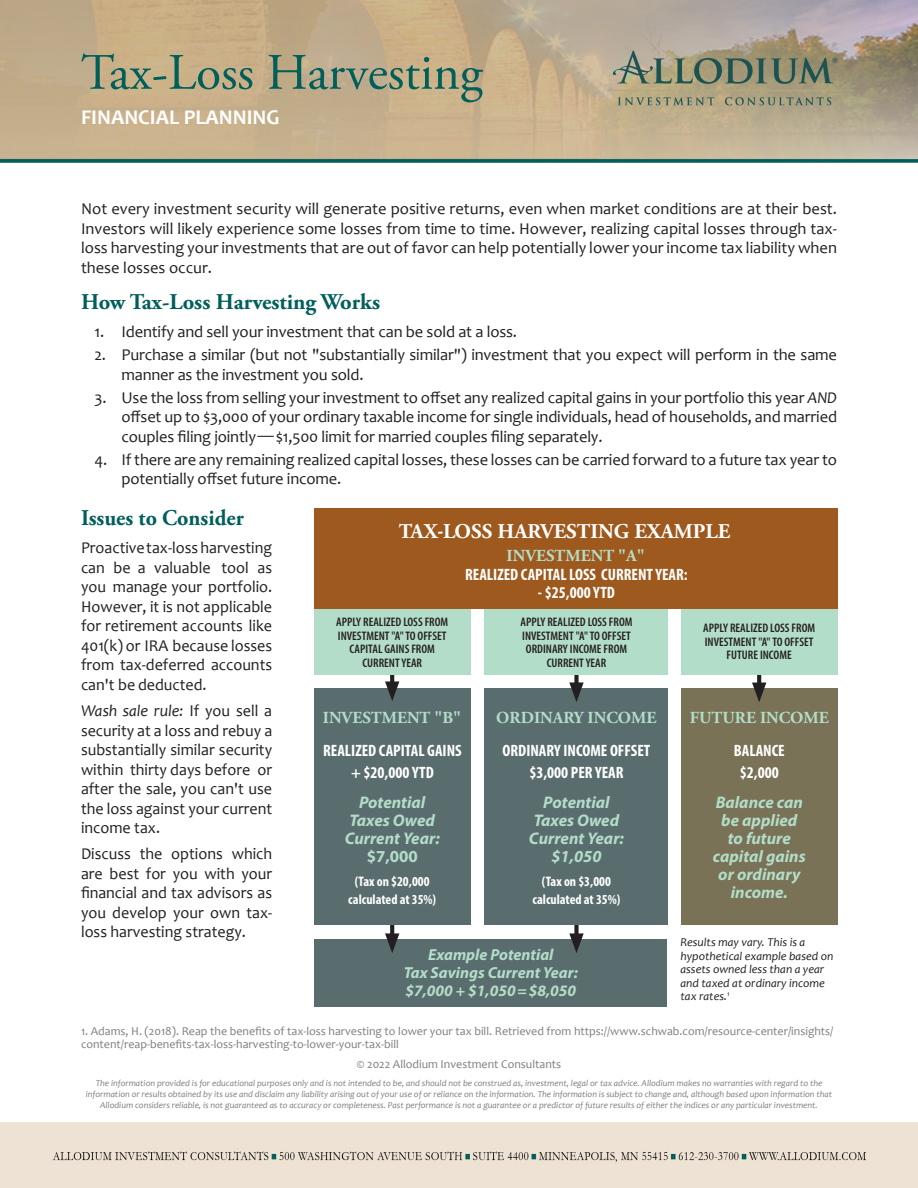
<style>
.page{position:relative;width:918px;height:1188px;background:#fff}
.page>*{position:absolute;margin:0;border:0;box-sizing:border-box;transform-origin:0 0}
.t1{font:51px "Adobe Garamond Pro";color:#005f5a}
.t2{font:700 22.5px "Adobe Garamond Pro";color:#005f5a}
.t3{font:700 21px "Adobe Garamond Pro";color:#fff}
.t4{font:700 21px "Candara";color:#fff}
.t5{font:italic 700 16.8px/18px "Myriad Pro";color:#b3ddc8;text-align:center}
.t6{font:700 16.8px "Adobe Garamond Pro";color:#b3ddc8}
.t7{font:700 16.8px "Myriad Pro";color:#b3ddc8}
.t8{font:16.5px/19.5px "Candara";letter-spacing:-.01em;color:#231f20;text-align:justify}
.t9{font:700 condensed 16.5px "Myriad Pro";color:#fff}
.t10{font:italic 700 16.05px/18px "Myriad Pro";color:#b3ddc8;text-align:center}
.t11{font:700 condensed 13.8px/18px "Myriad Pro";color:#fff;text-align:center}
.t12{font:600 condensed 12.45px/13.5px "Myriad Pro";color:#231f20;text-align:center}
.t13{font:12px/13.5px "Candara";color:#7f7f7f}
.t14{font:italic 12px/13.5px "Candara";color:#231f20}
.t15{font:italic 9px/10.8px "Candara";color:#7f7f7f;text-align:center}
.s1{font-style:italic}
.s2{font-family:"Candara"}
</style>
<div class="page">
<div style="left:315px;top:939px;width:352px;height:68px;background:#5a6d6e"></div>
<div style="left:574px;top:919px;width:5px;height:22px;background:#231f20"></div>
<svg style="left:569px;top:933px;width:15px;height:20px"></svg>
<svg style="left:390px;top:925px;width:4px;height:8px"></svg>
<svg style="left:385px;top:933px;width:14px;height:20px"></svg>
<img style="left:0;top:0;width:918px;height:163px">
<img style="left:0;top:1122px;width:918px;height:66px">
<img style="left:600px;top:45px;width:250px;height:65px">
<div style="left:314px;top:688px;width:157px;height:237px;background:#5a6d6e"></div>
<div style="left:484px;top:688px;width:183px;height:237px;background:#5a6d6e"></div>
<div style="left:681px;top:688px;width:157px;height:237px;background:#797257"></div>
<svg style="left:390px;top:675px;width:4px;height:6px"></svg>
<svg style="left:385px;top:681px;width:14px;height:20px"></svg>
<div style="left:574px;top:671px;width:5px;height:19px;background:#231f20"></div>
<svg style="left:569px;top:682px;width:15px;height:20px"></svg>
<svg style="left:757px;top:675px;width:4px;height:8px"></svg>
<svg style="left:752px;top:683px;width:14px;height:19px"></svg>
<div style="left:314px;top:604px;width:157px;height:71px;background:#b3ddc8"></div>
<div style="left:681px;top:603px;width:157px;height:72px;background:#b2ddc8"></div>
<div style="left:485px;top:604px;width:183px;height:71px;background:#b2ddc8"></div>
<div style="left:314px;top:509px;width:524px;height:100px;background:#9e591e"></div>
<p class="t1" style="left:81px;top:42px;width:403px">Tax-Loss Harvesting</p>
<p class="t4" style="left:81px;top:104px;width:200px">FINANCIAL PLANNING</p>
<p class="t8" style="left:81px;top:199px;width:758px">Not every investment security will generate positive returns, even when market conditions are at their best.<br>Investors will likely experience some losses from time to time. However, realizing capital losses through tax&shy;loss harvesting your investments that are out of favor can help potentially lower your income tax liability when these losses occur.</p>
<p class="t2" style="left:81px;top:289px;width:301px">How Tax-Loss Harvesting Works</p>
<p class="t8" style="left:94px;top:322px;width:424px">1. Identify and sell your investment that can be sold at a loss.</p>
<p class="t8" style="left:122px;top:345px;width:717px;text-indent:-27px">2. Purchase a similar (but not "substantially similar") investment that you expect will perform in the same manner as the investment you sold.</p>
<p class="t8" style="left:122px;top:388px;width:717px;text-indent:-27px">3. Use the loss from selling your investment to offset any realized capital gains in your portfolio this year <span class="s1">AND </span>offset up to $3,000 of your ordinary taxable income for single individuals, head of households, and married couples filing jointly—$1,500 limit for married couples filing separately.</p>
<p class="t8" style="left:122px;top:450px;width:717px;text-indent:-27px">4. If there are any remaining realized capital losses, these losses can be carried forward to a future tax year to potentially offset future income.</p>
<p class="t2" style="left:81px;top:505px;width:164px">Issues to Consider</p>
<p class="t8" style="left:81px;top:538px;width:193px">Proactive tax-loss harvesting can be a valuable tool as you manage your portfolio.<br>However, it is not applicable for retirement accounts like 401(k) or IRA because losses from tax-deferred accounts can't be deducted.</p>
<p class="t8" style="left:81px;top:701px;width:193px"><span class="s1">Wash sale rule:</span> If you sell a security at a loss and rebuy a substantially similar security within thirty days before or after the sale, you can't use the loss against your current income tax.</p>
<p class="t8" style="left:81px;top:844px;width:193px">Discuss the options which are best for you with your financial and tax advisors as you develop your own tax&shy;loss harvesting strategy.</p>
<p class="t3" style="left:399px;top:519px;width:333px">TAX<span class="s2">-</span>LOSS HARVESTING EXAMPLE</p>
<p class="t6" style="left:507px;top:546px;width:140px">INVESTMENT "A"</p>
<p class="t9" style="left:465px;top:565px;width:224px">REALIZED CAPITAL LOSS CURRENT YEAR:</p>
<p class="t9" style="left:538px;top:582px;width:79px">- $25,000 YTD</p>
<p class="t12" style="left:336px;top:615px;width:113px">APPLY REALIZED LOSS FROM<br>INVESTMENT "A" TO OFFSET<br>CAPITAL GAINS FROM<br>CURRENT YEAR</p>
<p class="t12" style="left:703px;top:621px;width:113px">APPLY REALIZED LOSS FROM<br>INVESTMENT "A" TO OFFSET<br>FUTURE INCOME</p>
<p class="t12" style="left:521px;top:615px;width:113px">APPLY REALIZED LOSS FROM<br>INVESTMENT "A" TO OFFSET<br>ORDINARY INCOME FROM<br>CURRENT YEAR</p>
<p class="t6" style="left:690px;top:708px;width:140px">FUTURE INCOME</p>
<p class="t6" style="left:323px;top:708px;width:140px">INVESTMENT "B"</p>
<p class="t9" style="left:323px;top:740px;width:140px">REALIZED CAPITAL GAINS</p>
<p class="t9" style="left:351px;top:762px;width:84px">+ $20,000 YTD</p>
<p class="t6" style="left:496px;top:708px;width:162px">ORDINARY INCOME</p>
<p class="t9" style="left:503px;top:740px;width:149px">ORDINARY INCOME OFFSET</p>
<p class="t9" style="left:529px;top:762px;width:96px">$3,000 PER YEAR</p>
<p class="t9" style="left:734px;top:740px;width:53px">BALANCE</p>
<p class="t9" style="left:740px;top:762px;width:40px">$2,000</p>
<p class="t5" style="left:349px;top:792px;width:87px">Potential<br>Taxes Owed</p>
<p class="t5" style="left:345px;top:828px;width:97px">Current Year:</p>
<p class="t7" style="left:367px;top:845px;width:53px">$7,000</p>
<p class="t11" style="left:348px;top:872px;width:89px">(Tax on $20,000 calculated at 35%)</p>
<p class="t5" style="left:529px;top:792px;width:97px">Potential<br>Taxes Owed<br>Current Year:</p>
<p class="t5" style="left:552px;top:846px;width:51px">$1,050</p>
<p class="t11" style="left:533px;top:872px;width:89px">(Tax on $3,000 calculated at 35%)</p>
<p class="t5" style="left:713px;top:793px;width:94px">Balance can be applied to future capital gains or ordinary income.</p>
<p class="t14" style="left:681px;top:935px;width:154px">Results may vary. This is a hypothetical example based on assets owned less than a year and taxed at ordinary income tax rates.<sup>1</sup></p>
<p class="t10" style="left:404px;top:945px;width:176px">Example Potential<br>Tax Savings Current Year:</p>
<p class="t10" style="left:405px;top:981px;width:172px">$7,000 + $1,050 =$8,050</p>
<p class="t13" style="left:81px;top:1024px;width:754px">1. Adams, H. (2018). Reap the benefits of tax-loss harvesting to lower your tax bill. Retrieved from https://www.schwab.com/resource-center/insights/ content/reap-benefits-tax-loss-harvesting-to-lower-your-tax-bill</p>
<p class="t13" style="left:357px;top:1057px;width:206px">© 2022 Allodium Investment Consultants</p>
<p class="t15" style="left:86px;top:1078px;width:748px">The information provided is for educational purposes only and is not intended to be, and should not be construed as, investment, legal or tax advice. Allodium makes no warranties with regard to the information or results obtained by its use and disclaim any liability arising out of your use of or reliance on the information. The information is subject to change and, although based upon information that<br>Allodium considers reliable, is not guaranteed as to accuracy or completeness. Past performance is not a guarantee or a predictor of future results of either the indices or any particular investment.</p>
</div>
